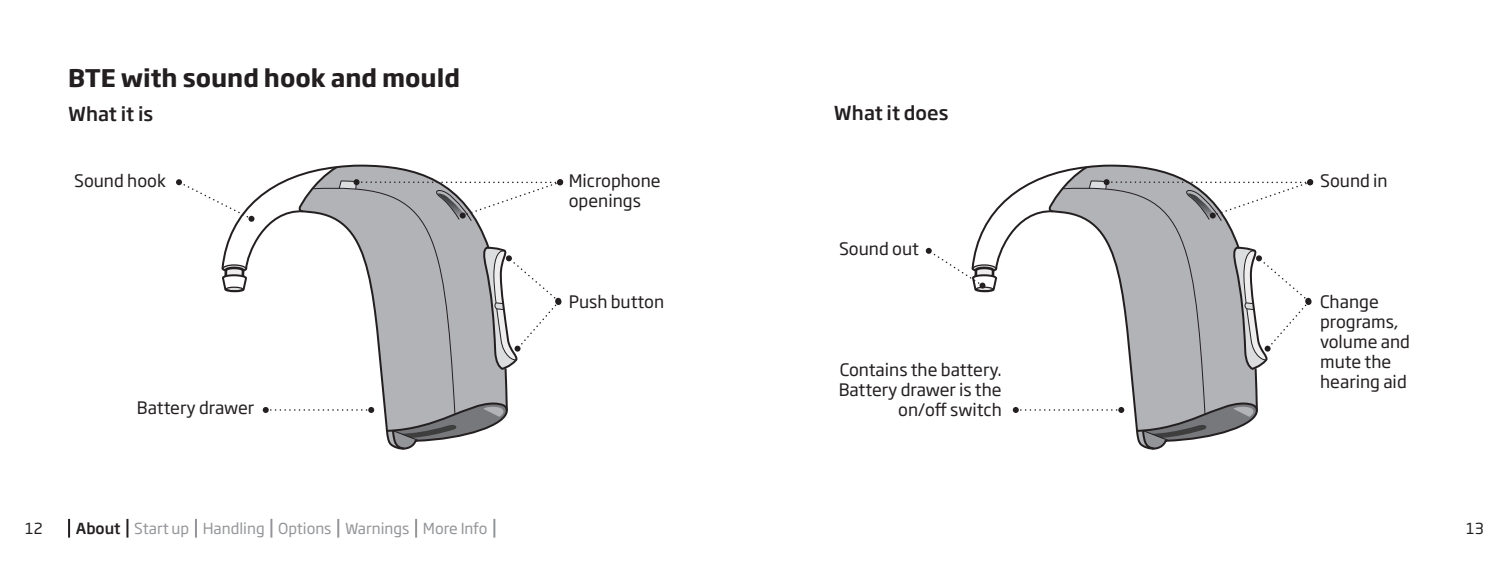
<style>
.page{position:relative;width:1509px;height:562px;background:#fff}
.page>*{position:absolute;margin:0;border:0;box-sizing:border-box;transform-origin:0 0}
.t1{font:700 24px "Soho Gothic Pro";color:#231f20}
.t2{font:500 19px "Soho Gothic Pro";color:#231f20}
.t3{font:17px/20px "Soho Gothic Pro";color:#231f20}
.t4{font:15px "Soho Gothic Pro";color:#939598}
.t5{font:15px "Soho Gothic Pro";color:#231f20}
.s1{font-weight:500;color:#231f20}
</style>
<div class="page">
<svg style="left:176px;top:165px;width:387px;height:284px"></svg>
<svg style="left:925px;top:165px;width:387px;height:284px"></svg>
<svg style="left:68px;top:518px;width:2px;height:19px"></svg>
<svg style="left:126px;top:518px;width:2px;height:19px"></svg>
<svg style="left:195px;top:518px;width:2px;height:19px"></svg>
<svg style="left:270px;top:518px;width:2px;height:19px"></svg>
<svg style="left:337px;top:518px;width:2px;height:19px"></svg>
<svg style="left:415px;top:518px;width:2px;height:19px"></svg>
<svg style="left:493px;top:518px;width:2px;height:19px"></svg>
<h1 class="t1" style="left:68px;top:59px;width:393px">BTE with sound hook and mould</h1>
<p class="t2" style="left:68px;top:99px;width:87px">What it is</p>
<p class="t2" style="left:833px;top:98px;width:116px">What it does</p>
<p class="t3" style="left:74px;top:169px;width:93px">Sound hook</p>
<p class="t3" style="left:568px;top:169px;width:94px">Microphone openings</p>
<p class="t3" style="left:137px;top:397px;width:119px">Battery drawer</p>
<p class="t3" style="left:568px;top:290px;width:97px">Push button</p>
<p class="t3" style="left:838px;top:238px;width:81px">Sound out</p>
<p class="t3" style="left:838px;top:358px;width:165px;text-align:right">Contains the battery.<br>Battery drawer is the on/off switch</p>
<p class="t3" style="left:1319px;top:169px;width:69px">Sound in</p>
<p class="t3" style="left:1319px;top:290px;width:91px">Change programs, volume and mute the hearing aid</p>
<p class="t5" style="left:25px;top:516px;width:19px">12</p>
<p class="t4" style="left:76px;top:516px;width:413px"><span class="s1">About</span> Start up Handling Options Warnings More Info</p>
<p class="t5" style="left:1465px;top:516px;width:19px">13</p>
</div>
